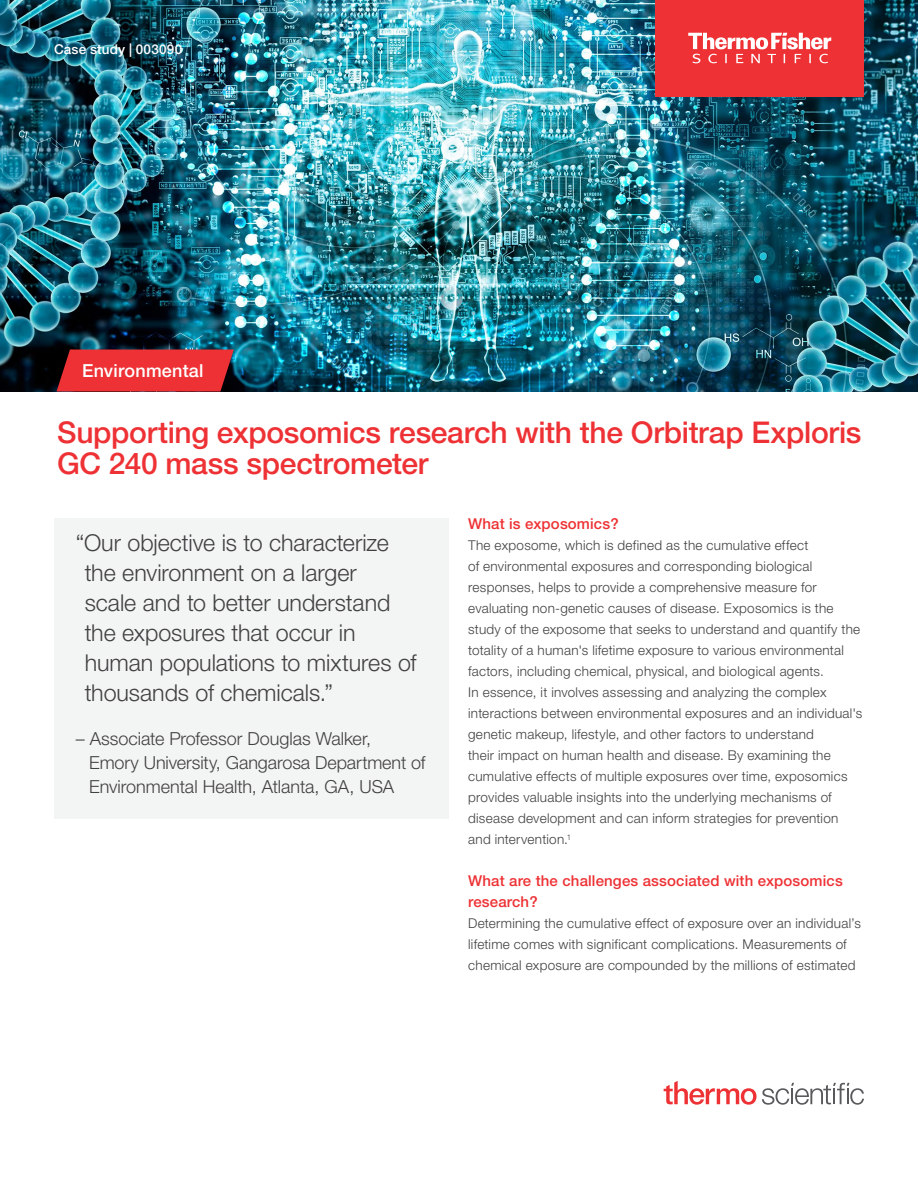
<style>
.page{position:relative;width:918px;height:1188px;background:#fff}
.page>*{position:absolute;margin:0;border:0;box-sizing:border-box;transform-origin:0 0}
.t1{font:500 30px/31.5px "Helvetica Neue LTW1 G";letter-spacing:-.01em;color:#ee3134}
.t2{font:300 23.25px/30px "Helvetica Neue LTW1 G";letter-spacing:-.005em;color:#414042}
.t3{font:300 18px/24px "Helvetica Neue LTW1 G";letter-spacing:-.005em;color:#414042}
.t4{font:500 18px "Helvetica Neue LTW1 G";letter-spacing:.01em;color:#fff}
.t5{font:500 15px/21px "Helvetica Neue LTW1 G";letter-spacing:.01em;color:#ee3134}
.t6{font:300 13.5px/21px "Helvetica Neue LTW1 G";letter-spacing:.02em;color:#414042}
.t7{font:500 13.5px "Helvetica Neue LTW1 G";letter-spacing:.015em;color:#fff}
</style>
<div class="page">
<div style="left:54px;top:518px;width:394px;height:301px;background:#f3f4f4"></div>
<img style="left:0;top:0;width:918px;height:392px">
<svg style="left:664px;top:1081px;width:200px;height:24px"></svg>
<div style="left:656px;top:0;width:208px;height:96px;background:#ee3134"></div>
<svg style="left:688px;top:33px;width:143px;height:30px"></svg>
<svg style="left:57px;top:350px;width:177px;height:42px;background:#d92d31"></svg>
<p class="t7" style="left:54px;top:41px;width:130px">Case study | 003090</p>
<h3 class="t4" style="left:82px;top:360px;width:123px">Environmental</h3>
<h1 class="t1" style="left:57px;top:417px;width:806px">Supporting exposomics research with the Orbitrap Exploris<br>GC 240 mass spectrometer</h1>
<h2 class="t2" style="left:85px;top:528px;width:333px;text-indent:-9px">“Our objective is to characterize the environment on a larger<br>scale and to better understand the exposures that occur in human populations to mixtures of thousands of chemicals.”</h2>
<h3 class="t3" style="left:89px;top:727px;width:338px;text-indent:-14px">– Associate Professor Douglas Walker,<br>Emory University, Gangarosa Department of<br>Environmental Health, Atlanta, GA, USA</h3>
<p class="t5" style="left:468px;top:513px;width:152px">What is exposomics?</p>
<p class="t6" style="left:468px;top:535px;width:396px">The exposome, which is defined as the cumulative effect<br>of environmental exposures and corresponding biological responses, helps to provide a comprehensive measure for evaluating non-genetic causes of disease. Exposomics is the study of the exposome that seeks to understand and quantify the totality of a human's lifetime exposure to various environmental factors, including chemical, physical, and biological agents.<br>In essence, it involves assessing and analyzing the complex interactions between environmental exposures and an individual's genetic makeup, lifestyle, and other factors to understand<br>their impact on human health and disease. By examining the cumulative effects of multiple exposures over time, exposomics provides valuable insights into the underlying mechanisms of disease development and can inform strategies for prevention and intervention.<sup>1</sup></p>
<p class="t5" style="left:468px;top:870px;width:376px">What are the challenges associated with exposomics research?</p>
<p class="t6" style="left:468px;top:913px;width:394px">Determining the cumulative effect of exposure over an individual’s lifetime comes with significant complications. Measurements of chemical exposure are compounded by the millions of estimated</p>
</div>
